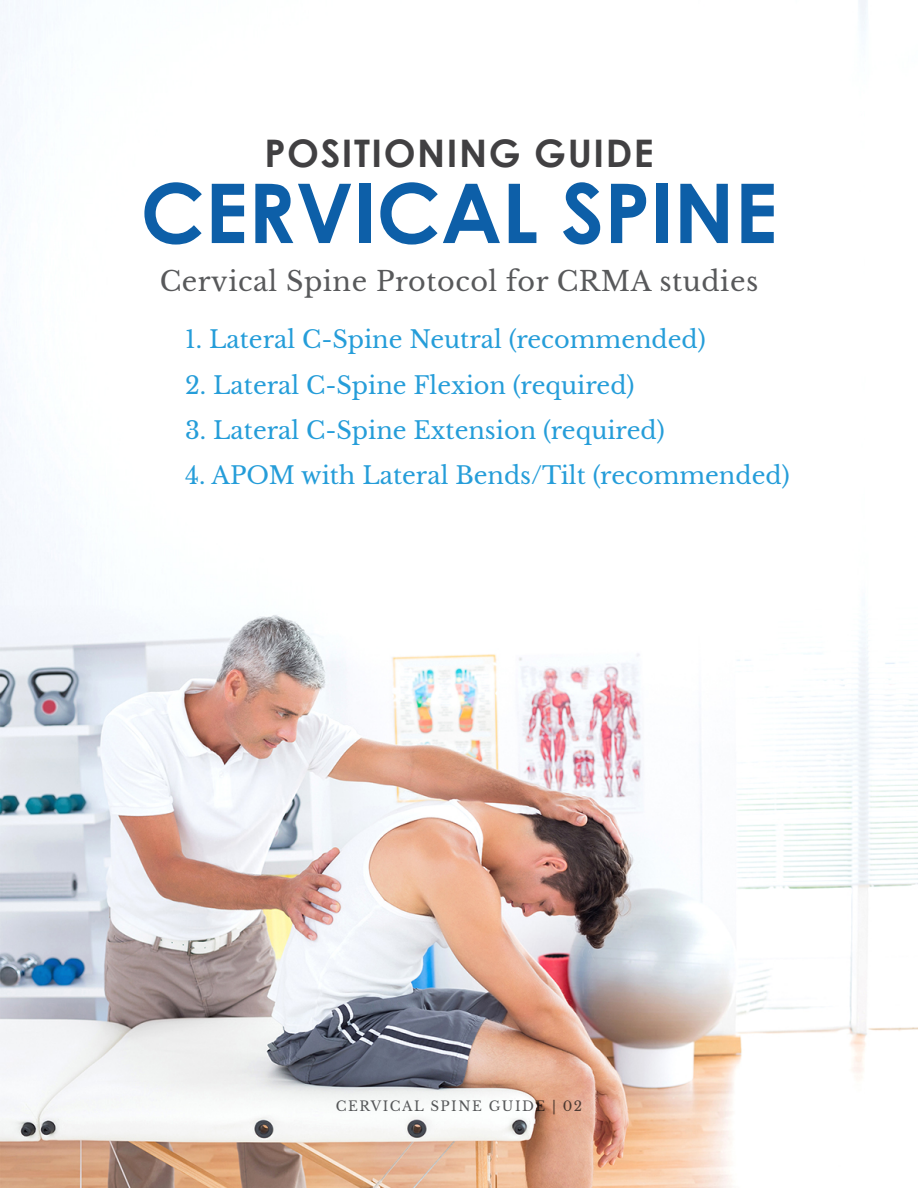
<style>
.page{position:relative;width:918px;height:1188px;background:#fff}
.page>*{position:absolute;margin:0;border:0;box-sizing:border-box;transform-origin:0 0}
.t1{font:700 82.5px "Century Gothic";color:#0d5fa8}
.t2{font:700 37.95px "Century Gothic";letter-spacing:.04em;color:#414042}
.t3{font:27px "Libre Baskerville";letter-spacing:.02em;color:#58595b}
.t4{font:24px "Libre Baskerville";color:#259dd9}
.t5{font:13.5px "Libre Baskerville";letter-spacing:.11em;color:#58595b}
</style>
<div class="page">
<img style="left:0;top:0;width:918px;height:1188px">
<h2 class="t2" style="left:264px;top:124px;width:391px">POSITIONING GUIDE</h2>
<h1 class="t1" style="left:141px;top:150px;width:638px">CERVICAL SPINE</h1>
<p class="t3" style="left:160px;top:265px;width:600px">Cervical Spine Protocol for CRMA studies</p>
<p class="t4" style="left:185px;top:325px;width:522px">1. Lateral C-Spine Neutral (recommended)</p>
<p class="t4" style="left:185px;top:370px;width:451px">2. Lateral C-Spine Flexion (required)</p>
<p class="t4" style="left:185px;top:416px;width:481px">3. Lateral C-Spine Extension (required)</p>
<p class="t4" style="left:185px;top:461px;width:606px">4. APOM with Lateral Bends/Tilt (recommended)</p>
<p class="t5" style="left:336px;top:1098px;width:248px">CERVICAL SPINE GUIDE | 02</p>
</div>
